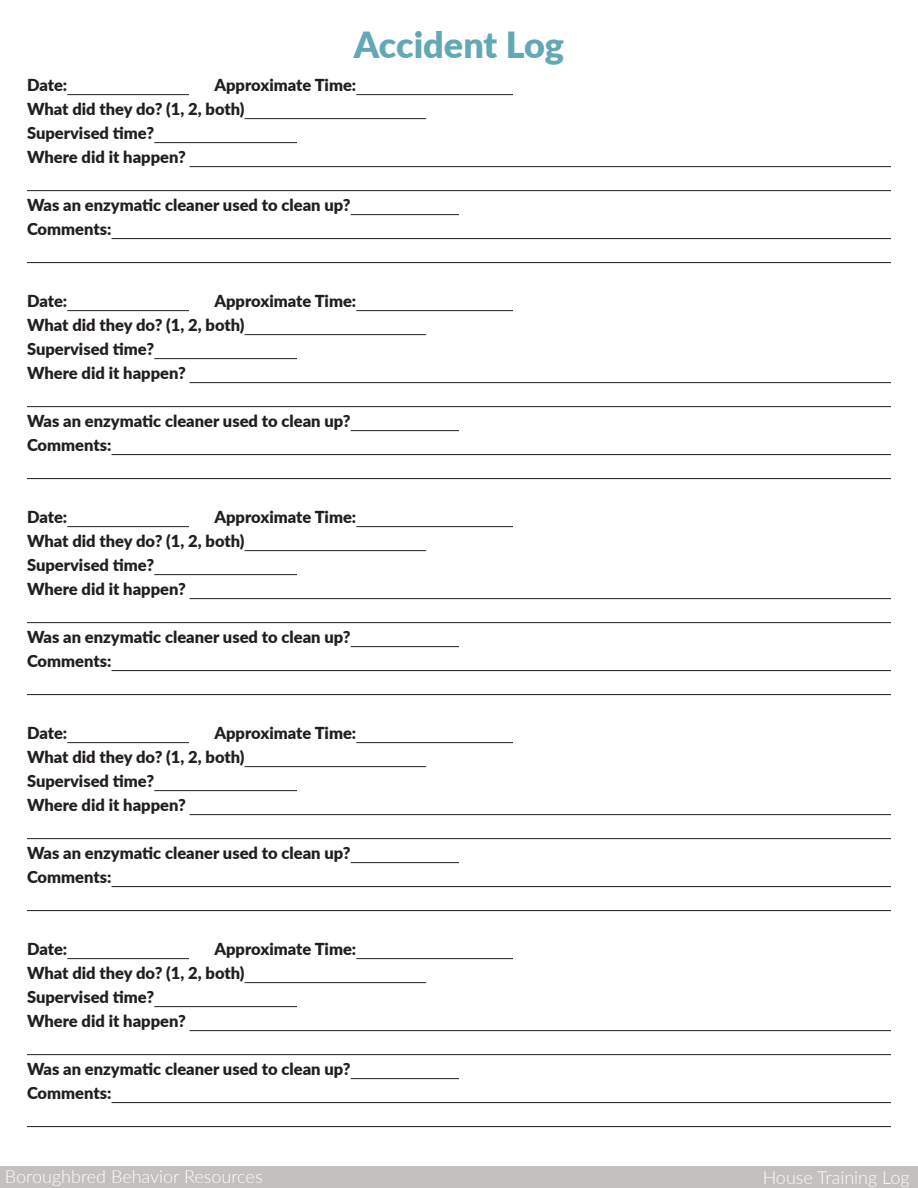
<style>
.page{position:relative;width:918px;height:1188px;background:#fff}
.page>*{position:absolute;margin:0;border:0;box-sizing:border-box;transform-origin:0 0}
.t1{font:900 36px "Lato";letter-spacing:-.005em;color:#62a9b5}
.t2{font:300 18px "Lato";color:#fff}
.t3{font:900 16.5px "Lato";color:#231f20}
</style>
<div class="page">
<hr style="left:67px;top:94px;width:122px;height:1px;background:#231f20">
<hr style="left:356px;top:94px;width:157px;height:1px;background:#231f20">
<hr style="left:245px;top:118px;width:181px;height:1px;background:#231f20">
<hr style="left:154px;top:142px;width:143px;height:1px;background:#231f20">
<hr style="left:190px;top:166px;width:701px;height:1px;background:#231f20">
<hr style="left:27px;top:190px;width:864px;height:1px;background:#231f20">
<hr style="left:351px;top:214px;width:108px;height:1px;background:#231f20">
<hr style="left:112px;top:238px;width:779px;height:1px;background:#231f20">
<hr style="left:27px;top:262px;width:864px;height:1px;background:#231f20">
<hr style="left:67px;top:310px;width:122px;height:1px;background:#231f20">
<hr style="left:356px;top:310px;width:157px;height:1px;background:#231f20">
<hr style="left:245px;top:334px;width:181px;height:1px;background:#231f20">
<hr style="left:154px;top:358px;width:143px;height:1px;background:#231f20">
<hr style="left:190px;top:382px;width:701px;height:1px;background:#231f20">
<hr style="left:27px;top:406px;width:864px;height:1px;background:#231f20">
<hr style="left:351px;top:430px;width:108px;height:1px;background:#231f20">
<hr style="left:112px;top:454px;width:779px;height:1px;background:#231f20">
<hr style="left:27px;top:478px;width:864px;height:1px;background:#231f20">
<hr style="left:67px;top:526px;width:122px;height:1px;background:#231f20">
<hr style="left:356px;top:526px;width:157px;height:1px;background:#231f20">
<hr style="left:245px;top:550px;width:181px;height:1px;background:#231f20">
<hr style="left:154px;top:574px;width:143px;height:1px;background:#231f20">
<hr style="left:190px;top:598px;width:701px;height:1px;background:#231f20">
<hr style="left:27px;top:622px;width:864px;height:1px;background:#231f20">
<hr style="left:351px;top:646px;width:108px;height:1px;background:#231f20">
<hr style="left:112px;top:670px;width:779px;height:1px;background:#231f20">
<hr style="left:27px;top:694px;width:864px;height:1px;background:#231f20">
<hr style="left:67px;top:742px;width:122px;height:1px;background:#231f20">
<hr style="left:356px;top:742px;width:157px;height:1px;background:#231f20">
<hr style="left:245px;top:766px;width:181px;height:1px;background:#231f20">
<hr style="left:154px;top:790px;width:143px;height:1px;background:#231f20">
<hr style="left:190px;top:814px;width:701px;height:1px;background:#231f20">
<hr style="left:27px;top:838px;width:864px;height:1px;background:#231f20">
<hr style="left:351px;top:862px;width:108px;height:1px;background:#231f20">
<hr style="left:112px;top:886px;width:779px;height:1px;background:#231f20">
<hr style="left:27px;top:910px;width:864px;height:1px;background:#231f20">
<hr style="left:67px;top:958px;width:122px;height:1px;background:#231f20">
<hr style="left:356px;top:958px;width:157px;height:1px;background:#231f20">
<hr style="left:245px;top:982px;width:181px;height:1px;background:#231f20">
<hr style="left:154px;top:1006px;width:143px;height:1px;background:#231f20">
<hr style="left:190px;top:1030px;width:701px;height:1px;background:#231f20">
<hr style="left:27px;top:1054px;width:864px;height:1px;background:#231f20">
<hr style="left:351px;top:1078px;width:108px;height:1px;background:#231f20">
<hr style="left:112px;top:1102px;width:779px;height:1px;background:#231f20">
<hr style="left:27px;top:1126px;width:864px;height:1px;background:#231f20">
<div style="left:0;top:1166px;width:918px;height:22px;background:#c2c1be"></div>
<p class="t1" style="left:354px;top:18px;width:212px">Accident Log</p>
<p class="t3" style="left:27px;top:72px;width:42px">Date:</p>
<p class="t3" style="left:214px;top:72px;width:143px">Approximate Time:</p>
<p class="t3" style="left:27px;top:96px;width:219px">What did they do? (1, 2, both)</p>
<p class="t3" style="left:27px;top:120px;width:129px">Supervised time?</p>
<p class="t3" style="left:27px;top:144px;width:160px">Where did it happen?</p>
<p class="t3" style="left:27px;top:192px;width:325px">Was an enzymatic cleaner used to clean up?</p>
<p class="t3" style="left:27px;top:216px;width:86px">Comments:</p>
<p class="t3" style="left:27px;top:288px;width:42px">Date:</p>
<p class="t3" style="left:214px;top:288px;width:143px">Approximate Time:</p>
<p class="t3" style="left:27px;top:312px;width:219px">What did they do? (1, 2, both)</p>
<p class="t3" style="left:27px;top:336px;width:129px">Supervised time?</p>
<p class="t3" style="left:27px;top:360px;width:160px">Where did it happen?</p>
<p class="t3" style="left:27px;top:408px;width:325px">Was an enzymatic cleaner used to clean up?</p>
<p class="t3" style="left:27px;top:432px;width:86px">Comments:</p>
<p class="t3" style="left:27px;top:504px;width:42px">Date:</p>
<p class="t3" style="left:214px;top:504px;width:143px">Approximate Time:</p>
<p class="t3" style="left:27px;top:528px;width:219px">What did they do? (1, 2, both)</p>
<p class="t3" style="left:27px;top:552px;width:129px">Supervised time?</p>
<p class="t3" style="left:27px;top:576px;width:160px">Where did it happen?</p>
<p class="t3" style="left:27px;top:624px;width:325px">Was an enzymatic cleaner used to clean up?</p>
<p class="t3" style="left:27px;top:648px;width:86px">Comments:</p>
<p class="t3" style="left:27px;top:720px;width:42px">Date:</p>
<p class="t3" style="left:214px;top:720px;width:143px">Approximate Time:</p>
<p class="t3" style="left:27px;top:744px;width:219px">What did they do? (1, 2, both)</p>
<p class="t3" style="left:27px;top:768px;width:129px">Supervised time?</p>
<p class="t3" style="left:27px;top:792px;width:160px">Where did it happen?</p>
<p class="t3" style="left:27px;top:840px;width:325px">Was an enzymatic cleaner used to clean up?</p>
<p class="t3" style="left:27px;top:864px;width:86px">Comments:</p>
<p class="t3" style="left:27px;top:936px;width:42px">Date:</p>
<p class="t3" style="left:214px;top:936px;width:143px">Approximate Time:</p>
<p class="t3" style="left:27px;top:960px;width:219px">What did they do? (1, 2, both)</p>
<p class="t3" style="left:27px;top:984px;width:129px">Supervised time?</p>
<p class="t3" style="left:27px;top:1008px;width:160px">Where did it happen?</p>
<p class="t3" style="left:27px;top:1056px;width:325px">Was an enzymatic cleaner used to clean up?</p>
<p class="t3" style="left:27px;top:1080px;width:86px">Comments:</p>
<p class="t2" style="left:5px;top:1164px;width:259px">Boroughbred Behavior Resources</p>
<p class="t2" style="left:763px;top:1165px;width:149px">House Training Log</p>
</div>
